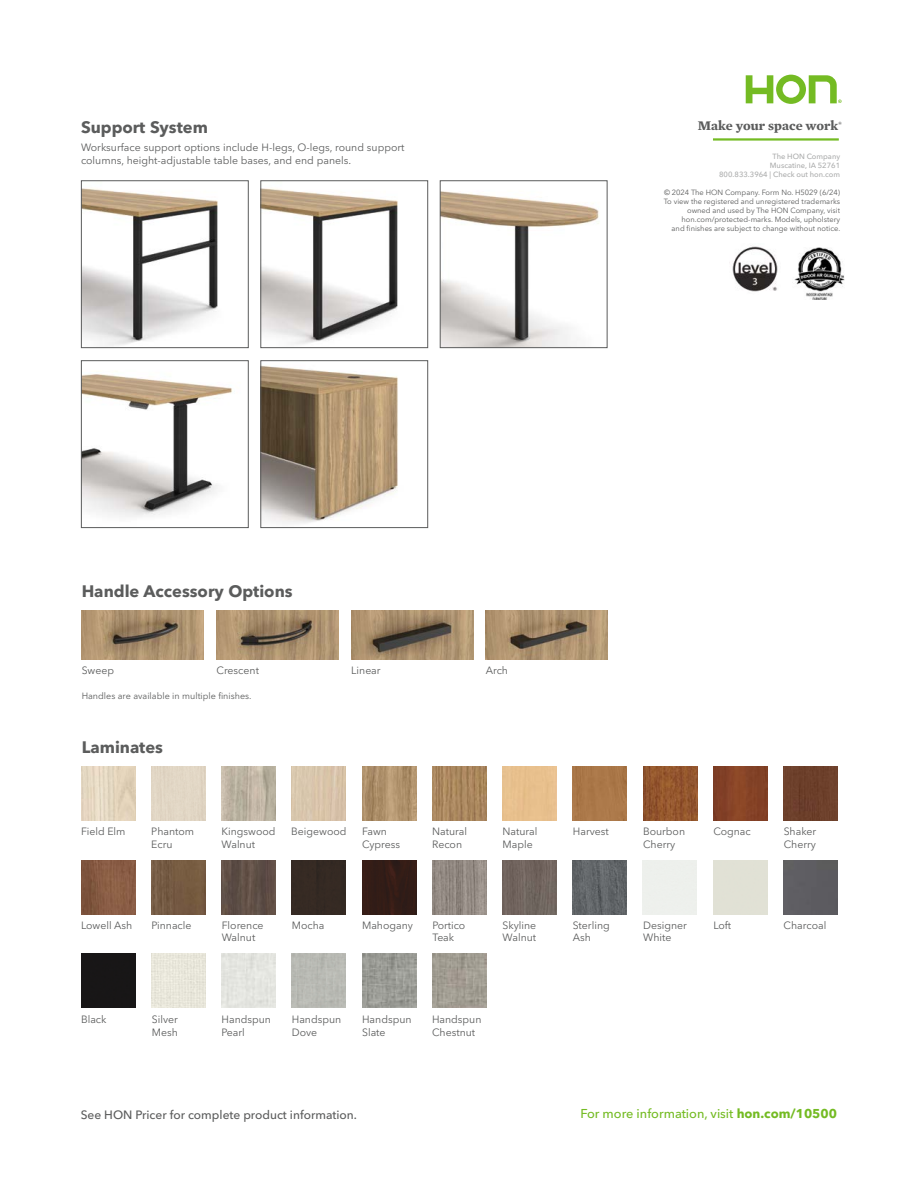
<style>
.page{position:relative;width:918px;height:1188px;background:#fff}
.page>*{position:absolute;margin:0;border:0;box-sizing:border-box;transform-origin:0 0}
.t1{font:700 16.5px "Avenir Next LT Pro";color:#5b5c5c}
.t2{font:700 13.5px "Mercury Text G1";color:#5b5c5c}
.t3{font:500 12.75px "Avenir Next LT Pro";color:#74bb23}
.t4{font:500 12px "Avenir Next LT Pro";color:#5b5c5c}
.t5{font:10.5px/12.6px "Avenir Next LT Pro";color:#5b5c5c}
.t6{font:9px "Avenir Next LT Pro";color:#5b5c5c}
.t7{font:7.5px/9px "Avenir Next LT Pro";color:#5b5c5c;text-align:right}
.t8{font:500 7.5px/9px "Avenir Next LT Pro";color:#acadad;text-align:right}
.s1{font-weight:700}
</style>
<div class="page">
<img style="left:794px;top:248px;width:51px;height:51px">
<img style="left:82px;top:611px;width:122px;height:49px">
<img style="left:216px;top:611px;width:123px;height:49px">
<img style="left:351px;top:611px;width:122px;height:49px">
<img style="left:486px;top:611px;width:122px;height:49px">
<svg style="left:746px;top:75px;width:96px;height:29px"></svg>
<hr style="left:713px;top:138px;width:126px;height:3px;background:#74bb23">
<div style="left:152px;top:954px;width:54px;height:54px;background:#e9e7db"></div>
<div style="left:573px;top:766px;width:54px;height:54px;background:#ab7849"></div>
<img style="left:151px;top:860px;width:54px;height:54px">
<img style="left:643px;top:766px;width:54px;height:54px">
<img style="left:713px;top:766px;width:54px;height:54px">
<div style="left:784px;top:766px;width:54px;height:54px;background:#6d402b"></div>
<div style="left:362px;top:860px;width:54px;height:54px;background:#331d17"></div>
<div style="left:292px;top:860px;width:54px;height:54px;background:#352a23"></div>
<img style="left:222px;top:766px;width:54px;height:54px">
<img style="left:221px;top:860px;width:54px;height:54px">
<img style="left:81px;top:860px;width:54px;height:54px">
<img style="left:362px;top:766px;width:54px;height:54px">
<img style="left:432px;top:766px;width:54px;height:54px">
<img style="left:502px;top:860px;width:54px;height:54px">
<div style="left:151px;top:766px;width:54px;height:54px;background:#e1d6c5"></div>
<img style="left:291px;top:766px;width:54px;height:54px">
<img style="left:432px;top:860px;width:54px;height:54px">
<div style="left:222px;top:954px;width:54px;height:54px;background:#e4e5e0"></div>
<img style="left:362px;top:954px;width:54px;height:54px">
<div style="left:292px;top:954px;width:54px;height:54px;background:#b8bab3"></div>
<img style="left:432px;top:954px;width:54px;height:54px">
<div style="left:784px;top:860px;width:54px;height:54px;background:#5e5d61"></div>
<div style="left:81px;top:954px;width:54px;height:54px;background:#181617"></div>
<img style="left:573px;top:860px;width:54px;height:54px">
<img style="left:81px;top:766px;width:54px;height:54px">
<img style="left:442px;top:191px;width:157px;height:155px">
<div style="left:440px;top:180px;width:168px;height:168px;border:1px solid #5b5c5c"></div>
<img style="left:262px;top:365px;width:136px;height:159px">
<div style="left:260px;top:360px;width:168px;height:168px;border:1px solid #5b5c5c"></div>
<img style="left:83px;top:188px;width:135px;height:158px">
<div style="left:81px;top:180px;width:168px;height:168px;border:1px solid #5b5c5c"></div>
<img style="left:83px;top:371px;width:150px;height:146px">
<div style="left:81px;top:360px;width:168px;height:168px;border:1px solid #5b5c5c"></div>
<img style="left:262px;top:188px;width:136px;height:157px">
<div style="left:260px;top:180px;width:168px;height:168px;border:1px solid #5b5c5c"></div>
<img style="left:732px;top:246px;width:46px;height:46px">
<h1 class="t1" style="left:81px;top:117px;width:128px">Support System</h1>
<p class="t5" style="left:81px;top:140px;width:325px;line-height:13.5px">Worksurface support options include H-legs, O-legs, round support columns, height-adjustable table bases, and end panels.</p>
<p class="t2" style="left:698px;top:115px;width:145px">Make your space work<sup>®</sup></p>
<p class="t8" style="left:719px;top:152px;width:122px">The HON Company<br>Muscatine, IA 52761<br>800.833.3964 | Check out hon.com</p>
<p class="t7" style="left:664px;top:188px;width:178px">© 2024 The HON Company. Form No. H5029 (6/24)<br>To view the registered and unregistered trademarks owned and used by The HON Company, visit hon.com/protected-marks. Models, upholstery<br>and finishes are subject to change without notice.</p>
<h1 class="t1" style="left:82px;top:581px;width:212px">Handle Accessory Options</h1>
<p class="t5" style="left:82px;top:664px;width:34px">Sweep</p>
<p class="t5" style="left:216px;top:664px;width:44px">Crescent</p>
<p class="t5" style="left:351px;top:664px;width:31px">Linear</p>
<p class="t5" style="left:486px;top:664px;width:24px">Arch</p>
<p class="t6" style="left:82px;top:690px;width:171px">Handles are available in multiple finishes.</p>
<h1 class="t1" style="left:82px;top:737px;width:83px">Laminates</h1>
<p class="t5" style="left:81px;top:825px;width:46px">Field Elm</p>
<p class="t5" style="left:222px;top:825px;width:55px">Kingswood<br>Walnut</p>
<p class="t5" style="left:151px;top:825px;width:44px">Phantom<br>Ecru</p>
<p class="t5" style="left:291px;top:825px;width:57px">Beigewood</p>
<p class="t5" style="left:362px;top:825px;width:40px">Fawn<br>Cypress</p>
<p class="t5" style="left:432px;top:825px;width:36px">Natural<br>Recon</p>
<p class="t5" style="left:503px;top:825px;width:36px">Natural<br>Maple</p>
<p class="t5" style="left:573px;top:825px;width:38px">Harvest</p>
<p class="t5" style="left:81px;top:919px;width:53px">Lowell Ash</p>
<p class="t5" style="left:151px;top:919px;width:42px">Pinnacle</p>
<p class="t5" style="left:222px;top:919px;width:43px">Florence<br>Walnut</p>
<p class="t5" style="left:292px;top:919px;width:34px">Mocha</p>
<p class="t5" style="left:362px;top:919px;width:52px">Mahogany</p>
<p class="t5" style="left:432px;top:919px;width:35px">Portico<br>Teak</p>
<p class="t5" style="left:503px;top:919px;width:35px">Skyline<br>Walnut</p>
<p class="t5" style="left:573px;top:919px;width:38px">Sterling<br>Ash</p>
<p class="t5" style="left:81px;top:1013px;width:27px">Black</p>
<p class="t5" style="left:152px;top:1013px;width:28px">Silver<br>Mesh</p>
<p class="t5" style="left:222px;top:1013px;width:51px">Handspun<br>Pearl</p>
<p class="t5" style="left:362px;top:1013px;width:51px">Handspun<br>Slate</p>
<p class="t5" style="left:292px;top:1013px;width:51px">Handspun<br>Dove</p>
<p class="t5" style="left:432px;top:1013px;width:51px">Handspun<br>Chestnut</p>
<p class="t5" style="left:643px;top:825px;width:44px">Bourbon<br>Cherry</p>
<p class="t5" style="left:713px;top:825px;width:39px">Cognac</p>
<p class="t5" style="left:784px;top:825px;width:34px">Shaker<br>Cherry</p>
<p class="t5" style="left:643px;top:919px;width:45px">Designer</p>
<p class="t5" style="left:713px;top:919px;width:19px">Loft</p>
<p class="t5" style="left:643px;top:931px;width:30px">White</p>
<p class="t5" style="left:784px;top:919px;width:44px">Charcoal</p>
<p class="t4" style="left:81px;top:1108px;width:278px">See HON Pricer for complete product information.</p>
<p class="t3" style="left:580px;top:1106px;width:258px">For more information, visit <span class="s1">hon.com/10500</span></p>
</div>
